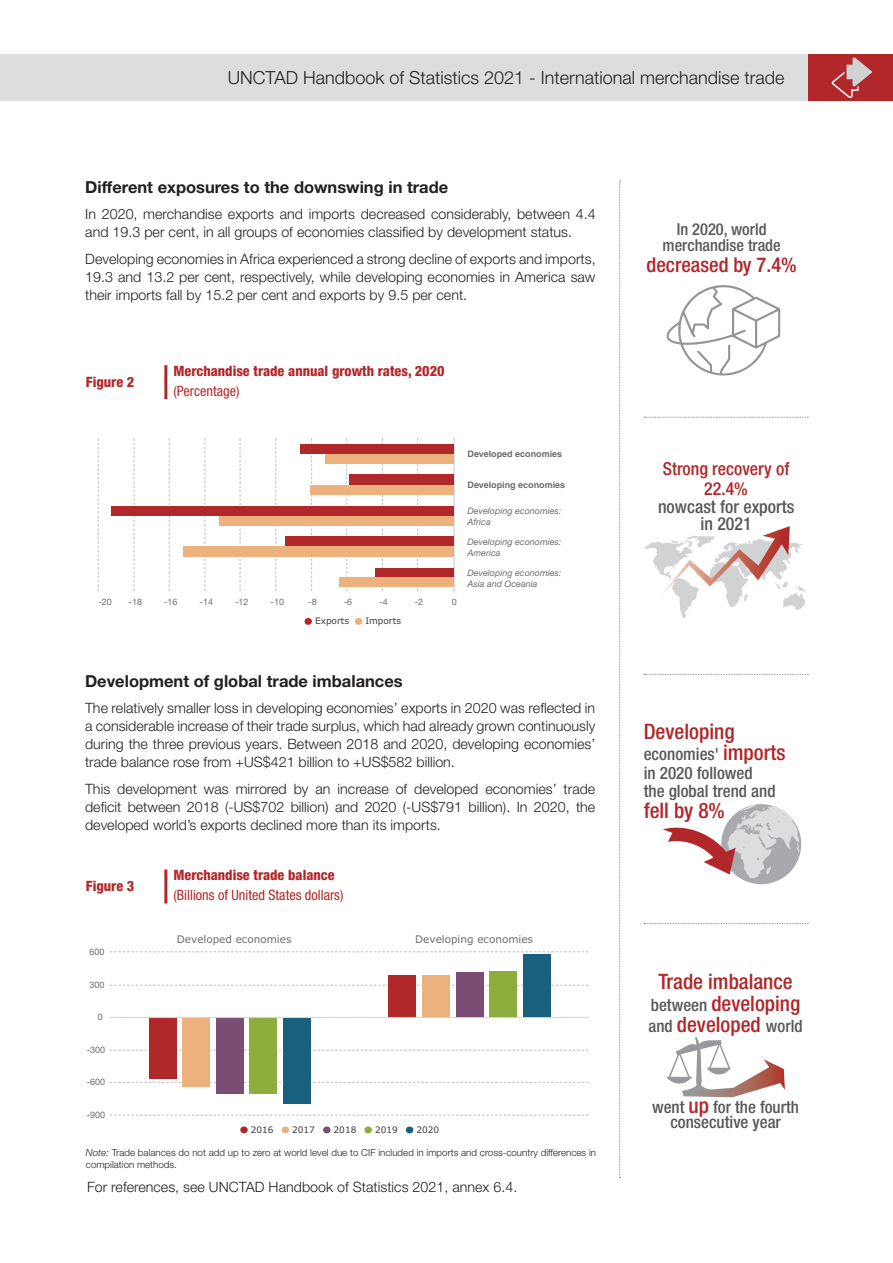
<style>
.page{position:relative;width:893px;height:1263px;background:#fff}
.page>*{position:absolute;margin:0;border:0;box-sizing:border-box;transform-origin:0 0}
.t1{font:500 condensed 21.3px/21.3px "Helvetica Neue LT Std";color:#b1272a;text-align:center}
.t2{font:500 condensed 20.55px "Helvetica Neue LT Std";color:#b1272a}
.t3{font:300 18px "Helvetica Neue LT Std";color:#231f20}
.t4{font:500 condensed 17.85px/17.9px "Helvetica Neue LT Std";color:#57585a;text-align:center}
.t5{font:500 condensed 17.85px/19.4px "Helvetica Neue LT Std";color:#b1272a;text-align:center}
.t6{font:500 condensed 17.1px/18.1px "Helvetica Neue LT Std";color:#57585a}
.t7{font:500 condensed 16.95px/15px "Helvetica Neue LT Std";color:#57585a;text-align:center}
.t8{font:700 16.5px "Helvetica Neue LT Std";color:#231f20}
.t9{font:500 condensed 16.35px/15.9px "Helvetica Neue LT Std";color:#57585a;text-align:center}
.t10{font:300 14.25px/18px "Helvetica Neue LT Std";color:#231f20;text-align:justify}
.t11{font:800 condensed 14.25px "Helvetica Neue LT Std";color:#b1272a}
.t12{font:condensed 14.25px "Helvetica Neue LT Std";color:#b1272a}
.t13{font:10.5px "Verdana";color:#6c6d70}
.t14{font:300 9.75px/12px "Helvetica Neue LT Std";color:#231f20}
.t15{font:italic 9px/10.8px "Helvetica Neue LT Std";color:#6c6d70}
.t16{font:9px "Helvetica Neue LT Std";color:#6c6d70}
.t17{font:700 9px "Helvetica LT Std";color:#6c6d70}
.t18{font:9px "Verdana";color:#3e3e3f}
.s1{font-style:italic}
.s2{font-size:21.3px;color:#b1272a}
.s3{font-size:16.95px;color:#57585a}
</style>
<div class="page">
<div style="left:0;top:54px;width:808px;height:47px;background:#dcdddf"></div>
<div style="left:808px;top:54px;width:85px;height:47px;background:#b1272a"></div>
<svg style="left:832px;top:57px;width:40px;height:41px"></svg>
<svg style="left:619px;top:181px;width:2px;height:997px"></svg>
<svg style="left:644px;top:417px;width:164px;height:1px"></svg>
<svg style="left:644px;top:674px;width:164px;height:1px"></svg>
<svg style="left:644px;top:923px;width:164px;height:1px"></svg>
<svg style="left:98px;top:438px;width:1px;height:153px"></svg>
<svg style="left:134px;top:438px;width:1px;height:153px"></svg>
<svg style="left:169px;top:438px;width:1px;height:153px"></svg>
<svg style="left:205px;top:438px;width:1px;height:153px"></svg>
<svg style="left:240px;top:438px;width:1px;height:153px"></svg>
<svg style="left:276px;top:438px;width:1px;height:153px"></svg>
<svg style="left:311px;top:438px;width:1px;height:153px"></svg>
<svg style="left:346px;top:438px;width:1px;height:153px"></svg>
<svg style="left:382px;top:438px;width:1px;height:153px"></svg>
<svg style="left:417px;top:438px;width:1px;height:153px"></svg>
<hr style="left:454px;top:438px;width:1px;height:155px;background:#ccd7eb">
<div style="left:300px;top:444px;width:154px;height:10px;background:#b1282a"></div>
<div style="left:350px;top:474px;width:104px;height:11px;background:#b1282a"></div>
<div style="left:111px;top:506px;width:343px;height:10px;background:#b1282a"></div>
<div style="left:285px;top:536px;width:169px;height:10px;background:#b1282a"></div>
<div style="left:375px;top:568px;width:79px;height:9px;background:#b1282a"></div>
<div style="left:325px;top:454px;width:129px;height:9px;background:#ecb17d"></div>
<div style="left:310px;top:485px;width:144px;height:10px;background:#ecb17d"></div>
<div style="left:219px;top:516px;width:235px;height:9px;background:#ecb17d"></div>
<div style="left:183px;top:546px;width:271px;height:11px;background:#ecb17d"></div>
<div style="left:340px;top:577px;width:114px;height:10px;background:#ecb17d"></div>
<div style="left:304px;top:618px;width:8px;height:7px;background:#b1282a;border-radius:3px"></div>
<div style="left:355px;top:618px;width:7px;height:7px;background:#ecb17d;border-radius:3px"></div>
<svg style="left:110px;top:1115px;width:479px;height:1px"></svg>
<svg style="left:110px;top:1082px;width:479px;height:1px"></svg>
<svg style="left:110px;top:1050px;width:479px;height:1px"></svg>
<svg style="left:110px;top:985px;width:479px;height:1px"></svg>
<svg style="left:110px;top:951px;width:479px;height:1px"></svg>
<div style="left:149px;top:1018px;width:28px;height:61px;background:#b1282a"></div>
<div style="left:389px;top:975px;width:27px;height:43px;background:#b1282a"></div>
<div style="left:183px;top:1018px;width:27px;height:68px;background:#ecb17d"></div>
<div style="left:422px;top:976px;width:27px;height:42px;background:#ecb17d"></div>
<div style="left:216px;top:1018px;width:27px;height:76px;background:#7b4d75"></div>
<div style="left:456px;top:972px;width:27px;height:46px;background:#7b4d75"></div>
<div style="left:250px;top:1018px;width:27px;height:76px;background:#8dad3d"></div>
<div style="left:490px;top:971px;width:27px;height:47px;background:#8dad3d"></div>
<div style="left:284px;top:1018px;width:27px;height:86px;background:#18607d"></div>
<div style="left:523px;top:954px;width:27px;height:64px;background:#18607d"></div>
<hr style="left:110px;top:1017px;width:479px;height:1px;background:#ccd7eb">
<div style="left:240px;top:1126px;width:8px;height:7px;background:#b1282a;border-radius:3px"></div>
<div style="left:282px;top:1126px;width:7px;height:7px;background:#ecb17d;border-radius:3px"></div>
<div style="left:323px;top:1126px;width:7px;height:7px;background:#7b4d75;border-radius:3px"></div>
<div style="left:364px;top:1126px;width:8px;height:7px;background:#8dad3d;border-radius:3px"></div>
<div style="left:406px;top:1126px;width:7px;height:7px;background:#18607d;border-radius:3px"></div>
<svg style="left:666px;top:285px;width:114px;height:91px"></svg>
<svg style="left:645px;top:526px;width:161px;height:92px"></svg>
<svg style="left:663px;top:804px;width:139px;height:80px"></svg>
<svg style="left:666px;top:1037px;width:119px;height:60px"></svg>
<hr style="left:164px;top:365px;width:3px;height:34px;background:#b1272a">
<hr style="left:164px;top:869px;width:3px;height:34px;background:#b1272a">
<p class="t3" style="left:247px;top:66px;width:539px">UNCTAD Handbook of Statistics 2021 - International trade in services</p>
<p class="t3" style="left:228px;top:67px;width:495px">UNCTAD Handbook of Statis cs 20 1 - International me chandi</p>
<p class="t3" style="left:744px;top:67px;width:42px">trade</p>
<p class="t8" style="left:85px;top:176px;width:364px">Different exposures to the downswing in trade</p>
<p class="t10" style="left:85px;top:205px;width:512px">In 2020, merchandise exports and imports decreased considerably, between 4.4 and 19.3 per cent, in all groups of economies classified by development status.</p>
<p class="t10" style="left:85px;top:249px;width:512px">Developing economies in Africa experienced a strong decline of exports and imports, 19.3 and 13.2 per cent, respectively, while developing economies in America saw their imports fall by 15.2 per cent and exports by 9.5 per cent.</p>
<p class="t11" style="left:86px;top:373px;width:50px">Figure 2</p>
<p class="t11" style="left:173px;top:362px;width:273px">Merchandise trade annual growth rates, 2020</p>
<p class="t12" style="left:173px;top:382px;width:68px">(Percentage)</p>
<p class="t16" style="left:98px;top:597px;width:15px">-20</p>
<p class="t16" style="left:128px;top:597px;width:15px">-18</p>
<p class="t16" style="left:164px;top:597px;width:15px">-16</p>
<p class="t16" style="left:200px;top:597px;width:15px">-14</p>
<p class="t16" style="left:235px;top:597px;width:15px">-12</p>
<p class="t16" style="left:271px;top:597px;width:15px">-10</p>
<p class="t16" style="left:308px;top:597px;width:10px">-8</p>
<p class="t16" style="left:344px;top:597px;width:10px">-6</p>
<p class="t16" style="left:379px;top:597px;width:10px">-4</p>
<p class="t16" style="left:415px;top:597px;width:10px">-2</p>
<p class="t16" style="left:452px;top:597px;width:7px">0</p>
<p class="t18" style="left:315px;top:615px;width:36px">Exports</p>
<p class="t18" style="left:365px;top:615px;width:37px">Imports</p>
<p class="t17" style="left:467px;top:448px;width:96px">Developed economies</p>
<p class="t17" style="left:467px;top:479px;width:99px">Developing economies</p>
<p class="t15" style="left:467px;top:505px;width:95px">Developing economies:<br>Africa</p>
<p class="t15" style="left:467px;top:536px;width:95px">Developing economies:<br>America</p>
<p class="t15" style="left:467px;top:567px;width:95px">Developing economies:<br>Asia and Oceania</p>
<p class="t8" style="left:85px;top:671px;width:319px">Development of global trade imbalances</p>
<p class="t10" style="left:85px;top:699px;width:512px">The relatively smaller loss in developing economies’ exports in 2020 was reflected in a considerable increase of their trade surplus, which had already grown continuously during the three previous years. Between 2018 and 2020, developing economies’ trade balance rose from +US$421 billion to +US$582 billion.</p>
<p class="t10" style="left:85px;top:779px;width:512px">This development was mirrored by an increase of developed economies’ trade deficit between 2018 (-US$702 billion) and 2020 (-US$791 billion). In 2020, the developed world’s exports declined more than its imports.</p>
<p class="t11" style="left:86px;top:877px;width:50px">Figure 3</p>
<p class="t16" style="left:90px;top:947px;width:16px">600</p>
<p class="t16" style="left:90px;top:979px;width:16px">300</p>
<p class="t16" style="left:98px;top:1011px;width:6px">0</p>
<p class="t16" style="left:87px;top:1044px;width:20px">-300</p>
<p class="t16" style="left:87px;top:1076px;width:20px">-600</p>
<p class="t16" style="left:87px;top:1109px;width:20px">-900</p>
<p class="t11" style="left:173px;top:866px;width:163px">Merchandise trade balance</p>
<p class="t12" style="left:173px;top:886px;width:172px">(Billions of United States dollars)</p>
<p class="t13" style="left:177px;top:932px;width:116px">Developed economies</p>
<p class="t13" style="left:415px;top:932px;width:119px">Developing economies</p>
<p class="t18" style="left:251px;top:1123px;width:24px">2016</p>
<p class="t18" style="left:292px;top:1123px;width:24px">2017</p>
<p class="t18" style="left:334px;top:1123px;width:24px">2018</p>
<p class="t18" style="left:375px;top:1123px;width:24px">2019</p>
<p class="t18" style="left:416px;top:1123px;width:24px">2020</p>
<p class="t14" style="left:86px;top:1146px;width:512px"><span class="s1">Note:</span> Trade balances do not add up to zero at world level due to CIF included in imports and cross-country differences in compilation methods.</p>
<p class="t10" style="left:87px;top:1177px;width:432px">For references, see UNCTAD Handbook of Statistics 2021, annex 6.4.</p>
<p class="t9" style="left:663px;top:221px;width:120px">In 2020, world merchandise trade</p>
<h2 class="t2" style="left:646px;top:252px;width:152px">decreased by 7.4%</h2>
<p class="t5" style="left:663px;top:459px;width:128px">Strong recovery of<br>22.4%</p>
<p class="t4" style="left:658px;top:497px;width:138px">nowcast for exports in 2021</p>
<h1 class="t1" style="left:644px;top:720px;width:92px">Developing</h1>
<p class="t6" style="left:644px;top:745px;width:143px">economies' <span class="s2">imports </span>in 2020 followed<br>the global trend and</p>
<h1 class="t1" style="left:644px;top:799px;width:83px">fell by 8%</h1>
<h1 class="t1" style="left:649px;top:971px;width:156px">Trade imbalance <span class="s3">between</span> developing <span class="s3">and</span> developed <span class="s3">world</span></h1>
<p class="t7" style="left:652px;top:1099px;width:149px">went <span class="s2">up</span> for the fourth consecutive year</p>
</div>
